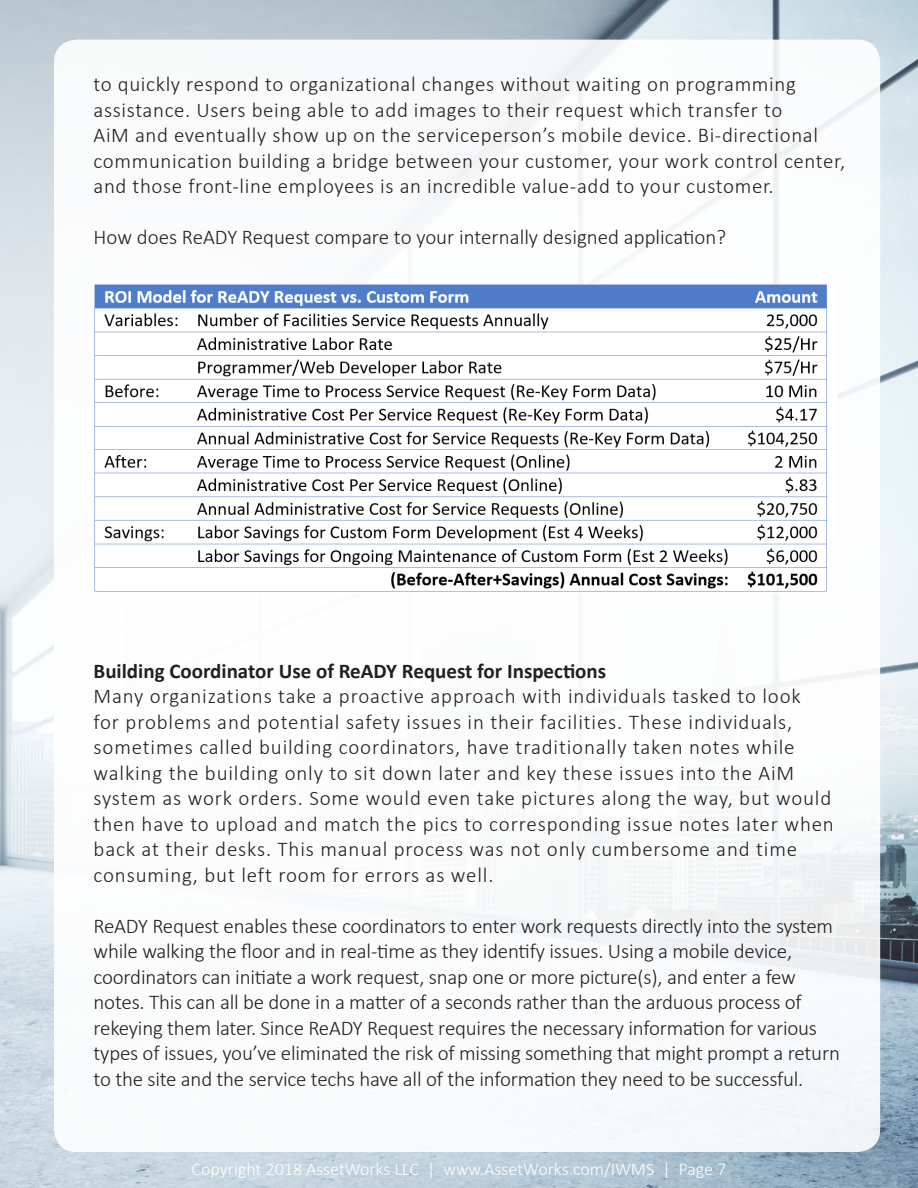
<style>
.page{position:relative;width:918px;height:1188px;background:#fff}
.page>*{position:absolute;margin:0;border:0;box-sizing:border-box;transform-origin:0 0}
.t1{font:300 21px/25.5px "Calibri";letter-spacing:.03em;color:#231f20}
.t2{font:300 21px/25.5px "Calibri";letter-spacing:-.01em;color:#231f20}
.t3{font:300 21px "Calibri";color:#231f20}
.t4{font:700 21px "Calibri";color:#231f20}
.t5{font:300 18px "Calibri";color:#fff}
</style>
<div class="page">
<img style="left:0;top:0;width:918px;height:1188px">
<div style="left:54px;top:40px;width:826px;height:1112px;background:#fff;border-radius:22px"></div>
<img style="left:94px;top:284px;width:733px;height:308px">
<p class="t1" style="left:94px;top:71px;width:753px">to quickly respond to organizational changes without waiting on programming assistance. Users being able to add images to their request which transfer to<br>AiM and eventually show up on the serviceperson’s mobile device. Bi-directional communication building a bridge between your customer, your work control center, and those front-line employees is an incredible value-add to your customer.</p>
<p class="t3" style="left:94px;top:224px;width:634px">How does ReADY Request compare to your internally designed application?</p>
<p class="t4" style="left:94px;top:656px;width:514px">Building Coordinator Use of ReADY Request for Inspections</p>
<p class="t1" style="left:94px;top:683px;width:742px">Many organizations take a proactive approach with individuals tasked to look<br>for problems and potential safety issues in their facilities. These individuals, sometimes called building coordinators, have traditionally taken notes while walking the building only to sit down later and key these issues into the AiM system as work orders. Some would even take pictures along the way, but would then have to upload and match the pics to corresponding issue notes later when back at their desks. This manual process was not only cumbersome and time consuming, but left room for errors as well.</p>
<p class="t2" style="left:94px;top:913px;width:748px">ReADY Request enables these coordinators to enter work requests directly into the system while walking the floor and in real-time as they identify issues. Using a mobile device, coordinators can initiate a work request, snap one or more picture(s), and enter a few notes. This can all be done in a matter of a seconds rather than the arduous process of rekeying them later. Since ReADY Request requires the necessary information for various types of issues, you’ve eliminated the risk of missing something that might prompt a return to the site and the service techs have all of the information they need to be successful.</p>
<p class="t5" style="left:192px;top:1157px;width:536px">Copyright 2018 AssetWorks LLC | www.AssetWorks.com/IWMS | Page 7</p>
</div>
